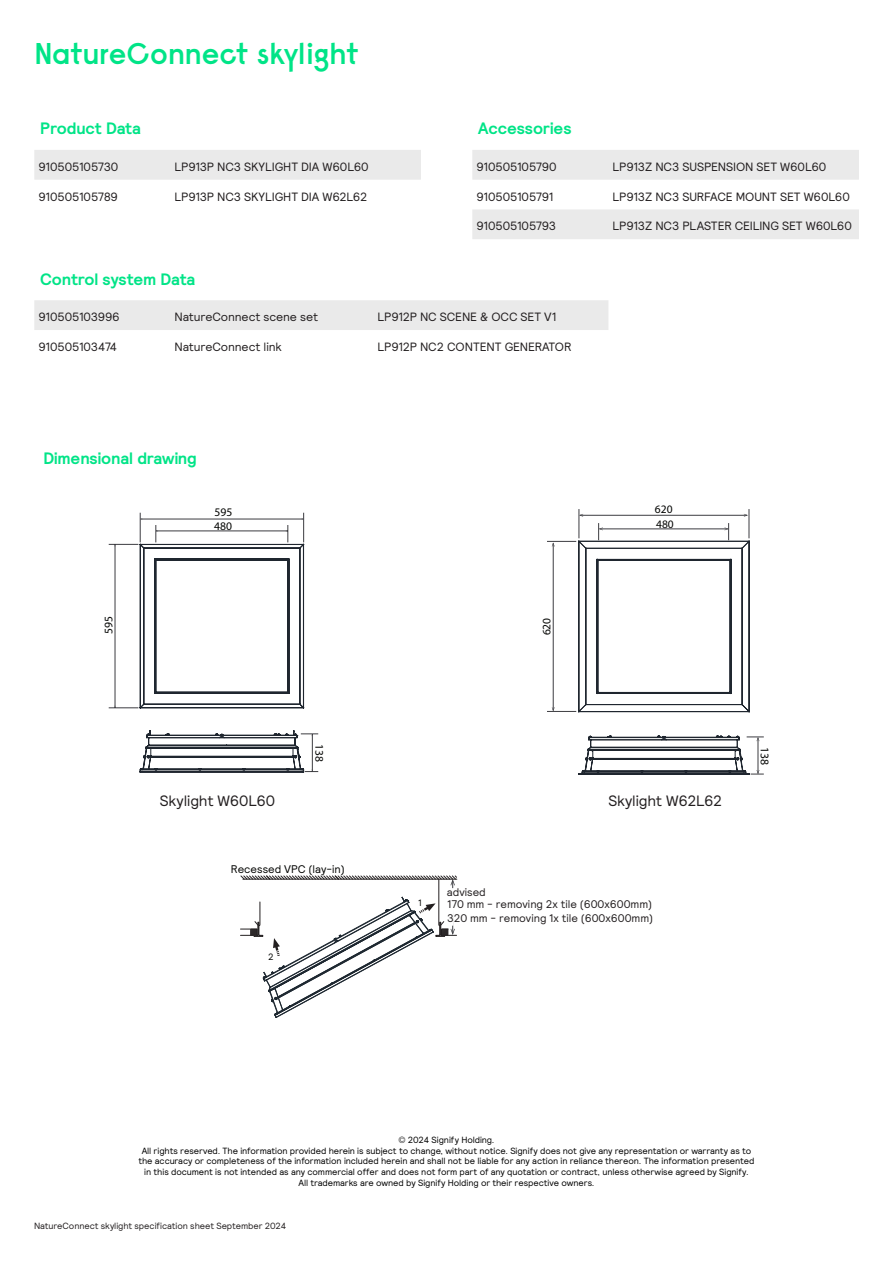
<style>
.page{position:relative;width:893px;height:1263px;background:#fff}
.page>*{position:absolute;margin:0;border:0;box-sizing:border-box;transform-origin:0 0}
.Luminaire{font:600 30px "Signify Raisonne";letter-spacing:-.015em;color:#00e487}
.Titles{font:700 16.5px "Signify Relative";letter-spacing:-.01em;color:#00e487}
.Luminaire-2{font:15px "Signify Relative";letter-spacing:-.01em;color:#231f20}
.Table_lf{font:12px "Signify Relative";letter-spacing:-.01em;color:#231f20}
.t1{font:11.85px "Myriad Pro";color:#040503}
.t2{font:11.7px "Myriad Pro";color:#040503}
.t3{font:11.4px "Myriad Pro";color:#040503}
.t4{font:11.1px "Signify Relative";color:#231f20}
.t5{font:11.1px "Signify Relative";color:#040503}
.t6{font:9.15px "Signify Relative";color:#040503}
.Luminaire-3{font:9px/10.8px "Signify Relative";letter-spacing:-.01em;color:#000;text-align:center}
.t7{font:9px "Signify Relative";letter-spacing:-.01em;color:#231f20}
</style>
<div class="page">
<div style="left:34px;top:150px;width:387px;height:30px;background:#eaeaea"></div>
<div style="left:34px;top:300px;width:574px;height:30px;background:#eaeaea"></div>
<svg style="left:472px;top:150px;width:387px;height:89px"></svg>
<svg style="left:109px;top:513px;width:209px;height:259px"></svg>
<svg style="left:547px;top:509px;width:216px;height:266px"></svg>
<svg style="left:241px;top:875px;width:216px;height:143px"></svg>
<p class="Luminaire" style="left:34px;top:34px;width:326px">NatureConnect skylight</p>
<p class="Titles" style="left:40px;top:118px;width:102px">Product Data</p>
<p class="Table_lf" style="left:39px;top:159px;width:81px">910505105730</p>
<p class="Table_lf" style="left:174px;top:159px;width:196px">LP913P NC3 SKYLIGHT DIA W60L60</p>
<p class="Table_lf" style="left:39px;top:189px;width:81px">910505105789</p>
<p class="Table_lf" style="left:174px;top:189px;width:195px">LP913P NC3 SKYLIGHT DIA W62L62</p>
<p class="Titles" style="left:478px;top:118px;width:95px">Accessories</p>
<p class="Table_lf" style="left:477px;top:159px;width:82px">910505105790</p>
<p class="Table_lf" style="left:612px;top:159px;width:215px">LP913Z NC3 SUSPENSION SET W60L60</p>
<p class="Table_lf" style="left:477px;top:189px;width:78px">910505105791</p>
<p class="Table_lf" style="left:612px;top:189px;width:239px">LP913Z NC3 SURFACE MOUNT SET W60L60</p>
<p class="Table_lf" style="left:477px;top:218px;width:81px">910505105793</p>
<p class="Table_lf" style="left:612px;top:218px;width:241px">LP913Z NC3 PLASTER CEILING SET W60L60</p>
<p class="Titles" style="left:40px;top:268px;width:157px">Control system Data</p>
<p class="Table_lf" style="left:39px;top:309px;width:83px">910505103996</p>
<p class="Table_lf" style="left:174px;top:309px;width:145px">NatureConnect scene set</p>
<p class="Table_lf" style="left:377px;top:309px;width:181px">LP912P NC SCENE &amp; OCC SET V1</p>
<p class="Table_lf" style="left:39px;top:339px;width:80px">910505103474</p>
<p class="Table_lf" style="left:174px;top:339px;width:109px">NatureConnect link</p>
<p class="Table_lf" style="left:377px;top:339px;width:196px">LP912P NC2 CONTENT GENERATOR</p>
<p class="Titles" style="left:43px;top:447px;width:155px">Dimensional drawing</p>
<p class="t2" style="left:214px;top:505px;width:19px">595</p>
<p class="t2" style="left:214px;top:519px;width:19px">480</p>
<p class="t2" style="left:101px;top:633px;width:19px;rotate:-90deg">595</p>
<p class="Luminaire-2" style="left:160px;top:791px;width:117px">Skylight W60L60</p>
<p class="t2" style="left:326px;top:744px;width:19px;rotate:90deg">138</p>
<p class="t5" style="left:231px;top:862px;width:115px">Recessed VPC (lay-in)</p>
<p class="t6" style="left:268px;top:950px;width:7px">2</p>
<p class="t3" style="left:540px;top:635px;width:19px;rotate:-90deg">620</p>
<p class="t3" style="left:655px;top:502px;width:19px">620</p>
<p class="t3" style="left:656px;top:517px;width:19px">480</p>
<p class="Luminaire-2" style="left:608px;top:791px;width:115px">Skylight W62L62</p>
<p class="t6" style="left:418px;top:897px;width:5px">1</p>
<p class="t4" style="left:447px;top:885px;width:41px">advised</p>
<p class="t4" style="left:447px;top:910px;width:208px">320 mm - removing 1x tile (600x600mm)</p>
<p class="t4" style="left:447px;top:897px;width:207px">170 mm - removing 2x tile (600x600mm)</p>
<p class="t1" style="left:772px;top:746px;width:20px;rotate:90deg">138</p>
<p class="Luminaire-3" style="left:398px;top:1134px;width:98px">© 2024 Signify Holding.</p>
<p class="Luminaire-3" style="left:138px;top:1145px;width:617px">All rights reserved. The information provided herein is subject to change, without notice. Signify does not give any representation or warranty as to the accuracy or completeness of the information included herein and shall not be liable for any action in reliance thereon. The information presented in this document is not intended as any commercial offer and does not form part of any quotation or contract, unless otherwise agreed by Signify.</p>
<p class="Luminaire-3" style="left:299px;top:1177px;width:297px">All trademarks are owned by Signify Holding or their respective owners.</p>
<p class="t7" style="left:34px;top:1220px;width:254px">NatureConnect skylight specification sheet September 2024</p>
</div>
